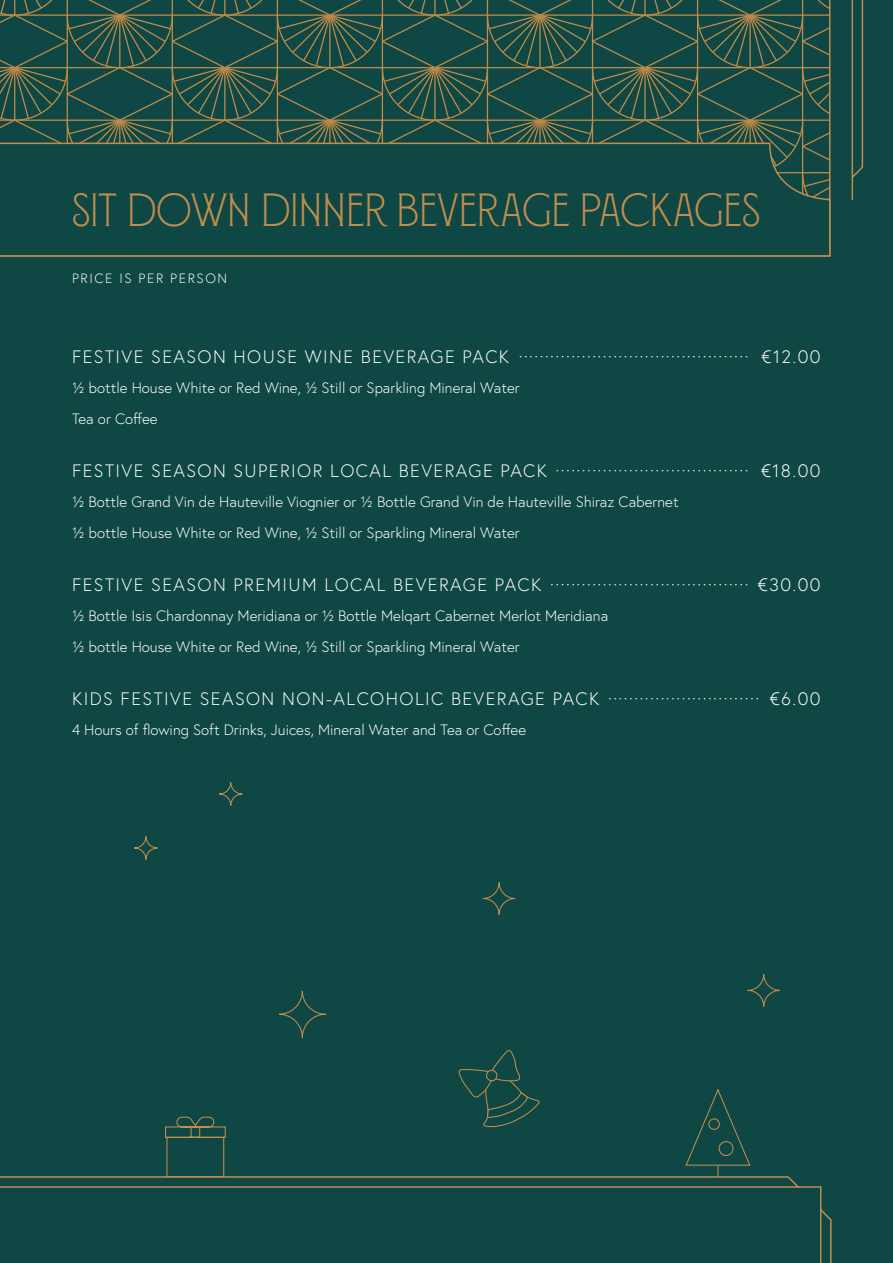
<style>
.page{position:relative;width:893px;height:1263px;background:#0e4744}
.page>*{position:absolute;margin:0;border:0;box-sizing:border-box;transform-origin:0 0}
.Menu_Title{font:300 46.5px "Montecatini Pro Stretto";letter-spacing:.02em;color:#c08d4e}
.item_name{font:300 18px "Europa";letter-spacing:.08em;color:#fff}
.t1{font:300 15px "Europa";color:#fff}
.Menu_name{font:300 13.5px "Europa";letter-spacing:.12em;color:#fff}
</style>
<div class="page">
<svg style="left:0;top:1176px;width:832px;height:87px"></svg>
<svg style="left:851px;top:0;width:13px;height:200px"></svg>
<svg style="left:0;top:0;width:831px;height:142px"></svg>
<svg style="left:0;top:142px;width:831px;height:115px"></svg>
<svg style="left:685px;top:1089px;width:66px;height:88px"></svg>
<div style="left:719px;top:1141px;width:14px;height:15px;border:1px solid #c08d4e;border-radius:50%"></div>
<div style="left:708px;top:1118px;width:12px;height:12px;border:1px solid #c08d4e;border-radius:50%"></div>
<div style="left:278px;top:990px;width:48px;height:48px;border:1px solid #c08d4e;border-radius:23px"></div>
<div style="left:747px;top:974px;width:33px;height:33px;border:1px solid #c08d4e;border-radius:16px"></div>
<div style="left:482px;top:882px;width:34px;height:33px;border:1px solid #c08d4e;border-radius:16px"></div>
<div style="left:134px;top:836px;width:24px;height:24px;border:1px solid #c08d4e;border-radius:12px"></div>
<div style="left:219px;top:782px;width:24px;height:24px;border:1px solid #c08d4e;border-radius:12px"></div>
<svg style="left:164px;top:1116px;width:62px;height:61px"></svg>
<svg style="left:458px;top:1050px;width:82px;height:78px"></svg>
<p class="Menu_Title" style="left:72px;top:186px;width:689px">SIT DOWN DINNER BEVERAGE PACKAGES</p>
<p class="Menu_name" style="left:72px;top:270px;width:157px">PRICE IS PER PERSON</p>
<p class="item_name" style="left:72px;top:345px;width:750px">FESTIVE SEASON HOUSE WINE BEVERAGE PACK ············································ €12.00</p>
<p class="t1" style="left:72px;top:378px;width:449px">½ bottle House White or Red Wine, ½ Still or Sparkling Mineral Water</p>
<p class="t1" style="left:72px;top:409px;width:87px">Tea or Coffee</p>
<p class="item_name" style="left:72px;top:459px;width:750px">FESTIVE SEASON SUPERIOR LOCAL BEVERAGE PACK ····································· €18.00</p>
<p class="t1" style="left:72px;top:492px;width:608px">½ Bottle Grand Vin de Hauteville Viognier or ½ Bottle Grand Vin de Hauteville Shiraz Cabernet</p>
<p class="t1" style="left:72px;top:523px;width:449px">½ bottle House White or Red Wine, ½ Still or Sparkling Mineral Water</p>
<p class="item_name" style="left:72px;top:573px;width:750px">FESTIVE SEASON PREMIUM LOCAL BEVERAGE PACK ······································ €30.00</p>
<p class="t1" style="left:72px;top:606px;width:538px">½ Bottle Isis Chardonnay Meridiana or ½ Bottle Melqart Cabernet Merlot Meridiana</p>
<p class="t1" style="left:72px;top:637px;width:449px">½ bottle House White or Red Wine, ½ Still or Sparkling Mineral Water</p>
<p class="item_name" style="left:72px;top:687px;width:750px">KIDS FESTIVE SEASON NON-ALCOHOLIC BEVERAGE PACK ····························· €6.00</p>
<p class="t1" style="left:72px;top:720px;width:456px">4 Hours of flowing Soft Drinks, Juices, Mineral Water and Tea or Coffee</p>
</div>
